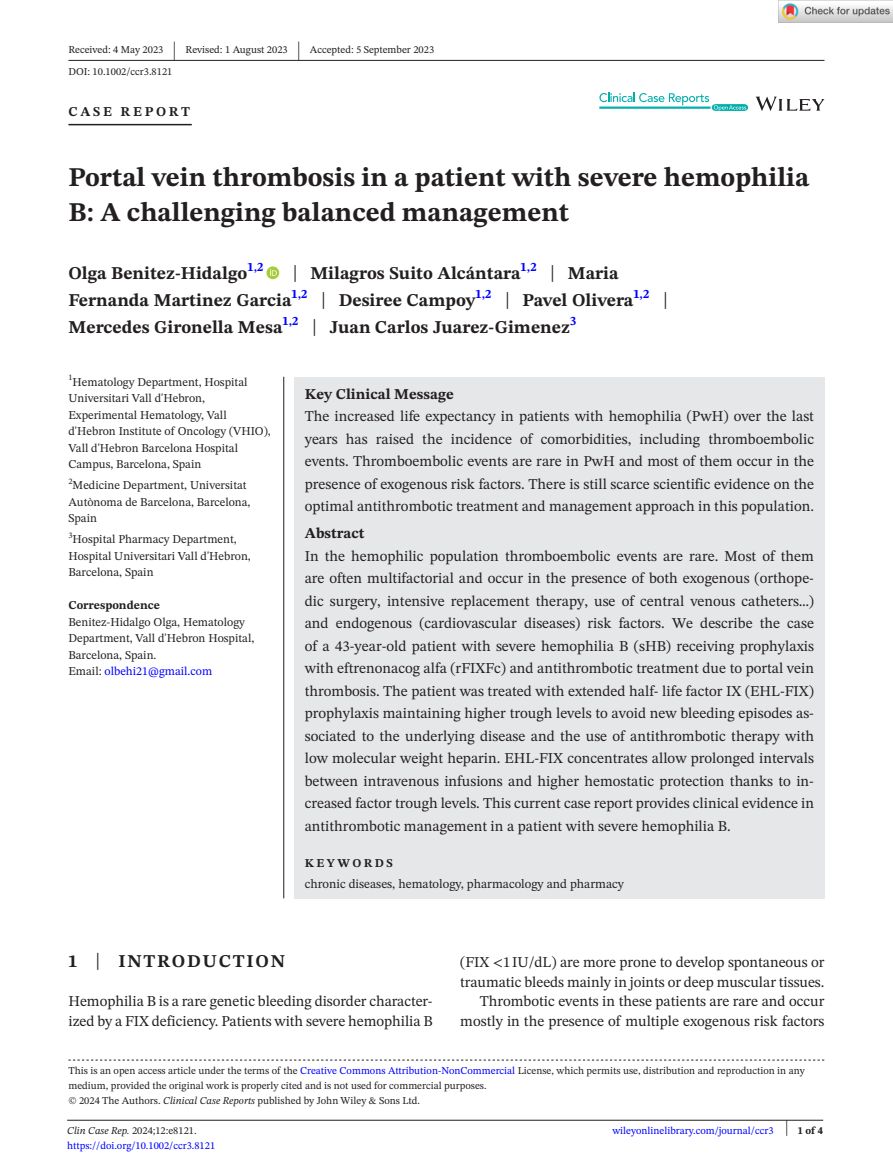
<style>
.page{position:relative;width:893px;height:1174px;background:#fff}
.page>*{position:absolute;margin:0;border:0;box-sizing:border-box;transform-origin:0 0}
.t1{font:700 27px/34.5px "STIX Two Text";color:#231f20}
.t2{font:25.65px "STIX Two Text";color:#231f20;scale:.49 1}
.t3{font:700 18px/27px "STIX Two Text";color:#231f20}
.t4{font:700 18px "STIX Two Text";letter-spacing:.1em;color:#231f20}
.t5{font:15px/22.5px "STIX Two Text";letter-spacing:-.005em;color:#231f20;text-align:justify}
.t6{font:700 15px "STIX Two Text";color:#231f20}
.t7{font:700 13.5px "STIX Two Text";letter-spacing:.2em;color:#231f20}
.t8{font:12.75px "STIX Two Text";color:#231f20}
.t9{font:12px/16.5px "STIX Two Text";color:#231f20}
.t10{font:700 12px "STIX Two Text";color:#231f20}
.t11{font:700 12px "STIX Two Text";letter-spacing:.2em;color:#231f20}
.t12{font:10.5px/15px "STIX Two Text";color:#231f20}
.t13{font:10.5px "STIX Two Text";color:#00f}
.t14{font:700 10.5px "STIX Two Text";color:#231f20}
.s1{font-weight:400;font-size:23.4px}
.s2{color:#00f}
.s3{font-weight:400;font-size:23.7px}
.s4{font-family:"STIX"}
.s5{font-style:italic}
.s6{font-weight:400;font-size:22.2px}
</style>
<div class="page">
<hr style="left:67px;top:1119px;width:756px;height:1px;background:#231f20">
<svg style="left:756px;top:97px;width:68px;height:14px"></svg>
<svg style="left:599px;top:93px;width:149px;height:18px"></svg>
<hr style="left:68px;top:60px;width:756px;height:1px;background:#231f20">
<hr style="left:68px;top:124px;width:124px;height:1px;background:#231f20">
<svg style="left:266px;top:266px;width:13px;height:13px"></svg>
<svg style="left:270px;top:269px;width:7px;height:7px"></svg>
<div style="left:294px;top:377px;width:530px;height:521px;background:#e6e7e9"></div>
<hr style="left:283px;top:377px;width:1px;height:521px;background:#231f20">
<svg style="left:68px;top:1059px;width:756px;height:1px"></svg>
<img style="left:779px;top:0;width:114px;height:23px">
<p class="t12" style="left:68px;top:42px;width:96px">Received: 4 May 2023</p>
<h2 class="t2" style="left:173px;top:32px;width:8px">|</h2>
<p class="t12" style="left:186px;top:42px;width:104px">Revised: 1 August 2023</p>
<h2 class="t2" style="left:297px;top:32px;width:8px">|</h2>
<p class="t12" style="left:310px;top:42px;width:126px">Accepted: 5 September 2023</p>
<p class="t12" style="left:68px;top:64px;width:105px">DOI: 10.1002/ccr3.8121</p>
<p class="t7" style="left:68px;top:101px;width:123px">CASE REPORT</p>
<h1 class="t1" style="left:68px;top:161px;width:742px">Portal vein thrombosis in a patient with severe hemophilia<br>B: A challenging balanced management</h1>
<p class="t3" style="left:68px;top:260px;width:196px">Olga Benitez-Hidalgo<sup>1,2</sup></p>
<p class="t3" style="left:68px;top:260px;width:601px;text-indent:224px"><span class="s1">|</span> Milagros Suito Alcántara<sup>1,2</sup> <span class="s1">|</span> Maria<br>Fernanda Martinez Garcia<sup>1,2</sup> <span class="s1">|</span> Desiree Campoy<sup>1,2</sup> <span class="s1">|</span> Pavel Olivera<sup>1,2</sup> <span class="s1">|<br></span>Mercedes Gironella Mesa<sup>1,2</sup> <span class="s1">|</span> Juan Carlos Juarez-Gimenez<sup>3</sup></p>
<p class="t9" style="left:68px;top:373px;width:204px"><sup>1</sup>Hematology Department, Hospital<br>Universitari Vall d'Hebron,<br>Experimental Hematology, Vall d'Hebron Institute of Oncology (VHIO),<br>Vall d'Hebron Barcelona Hospital<br>Campus, Barcelona, Spain</p>
<p class="t9" style="left:68px;top:477px;width:184px"><sup>2</sup>Medicine Department, Universitat<br>Autònoma de Barcelona, Barcelona,<br>Spain</p>
<p class="t9" style="left:68px;top:531px;width:184px"><sup>3</sup>Hospital Pharmacy Department,<br>Hospital Universitari Vall d'Hebron,<br>Barcelona, Spain</p>
<p class="t10" style="left:68px;top:597px;width:93px">Correspondence</p>
<p class="t9" style="left:68px;top:613px;width:187px">Benitez-Hidalgo Olga, Hematology<br>Department, Vall d'Hebron Hospital,<br>Barcelona, Spain.<br>Email: <span class="s2">olbehi21@gmail.com</span></p>
<p class="t6" style="left:305px;top:383px;width:150px">Key Clinical Message</p>
<p class="t5" style="left:305px;top:405px;width:511px">The increased life expectancy in patients with hemophilia (PwH) over the last years has raised the incidence of comorbidities, including thromboembolic events. Thromboembolic events are rare in PwH and most of them occur in the presence of exogenous risk factors. There is still scarce scientific evidence on the optimal antithrombotic treatment and management approach in this population.</p>
<p class="t6" style="left:305px;top:522px;width:61px">Abstract</p>
<p class="t5" style="left:305px;top:544px;width:511px">In the hemophilic population thromboembolic events are rare. Most of them are often multifactorial and occur in the presence of both exogenous (orthope&shy;dic surgery, intensive replacement therapy, use of central venous catheters…) and endogenous (cardiovascular diseases) risk factors. We describe the case of a 43-year-old patient with severe hemophilia B (sHB) receiving prophylaxis with eftrenonacog alfa (rFIXFc) and antithrombotic treatment due to portal vein thrombosis. The patient was treated with extended half- life factor IX (EHL-FIX) prophylaxis maintaining higher trough levels to avoid new bleeding episodes as&shy;sociated to the underlying disease and the use of antithrombotic therapy with low molecular weight heparin. EHL-FIX concentrates allow prolonged intervals between intravenous infusions and higher hemostatic protection thanks to in&shy;creased factor trough levels. This current case report provides clinical evidence in antithrombotic management in a patient with severe hemophilia B.</p>
<p class="t11" style="left:305px;top:854px;width:90px">KEYWORDS</p>
<p class="t8" style="left:305px;top:874px;width:321px">chronic diseases, hematology, pharmacology and pharmacy</p>
<p class="t4" style="left:68px;top:948px;width:218px">1 <span class="s3">|</span> INTRODUCTION</p>
<p class="t5" style="left:68px;top:991px;width:366px;line-height:19.5px">Hemophilia B is a rare genetic bleeding disorder character&shy;ized by a FIX deficiency. Patients with severe hemophilia B</p>
<p class="t5" style="left:460px;top:952px;width:366px;line-height:19.5px;text-align:right">(FIX <span class="s4">&lt;</span>1IU/dL) are more prone to develop spontaneous or traumatic bleeds mainly in joints or deep muscular tissues.<br>Thrombotic events in these patients are rare and occur mostly in the presence of multiple exogenous risk factors</p>
<p class="t12" style="left:68px;top:1063px;width:738px">This is an open access article under the terms of the <span class="s2">Creative Commons Attribution-NonCommercial</span> License, which permits use, distribution and reproduction in any medium, provided the original work is properly cited and is not used for commercial purposes.<br>© 2024 The Authors. <span class="s5">Clinical Case Reports</span> published by John Wiley &amp; Sons Ltd.</p>
<p class="t12" style="left:67px;top:1123px;width:131px"><span class="s5">Clin Case Rep.</span> 2024;12:e8121.</p>
<p class="t14" style="left:785px;top:1123px;width:39px"><span class="s6">|</span> 1 of 4</p>
<p class="t13" style="left:67px;top:1138px;width:150px">https://doi.org/10.1002/ccr3.8121</p>
<p class="t13" style="left:612px;top:1123px;width:163px">wileyonlinelibrary.com/journal/ccr3</p>
</div>
